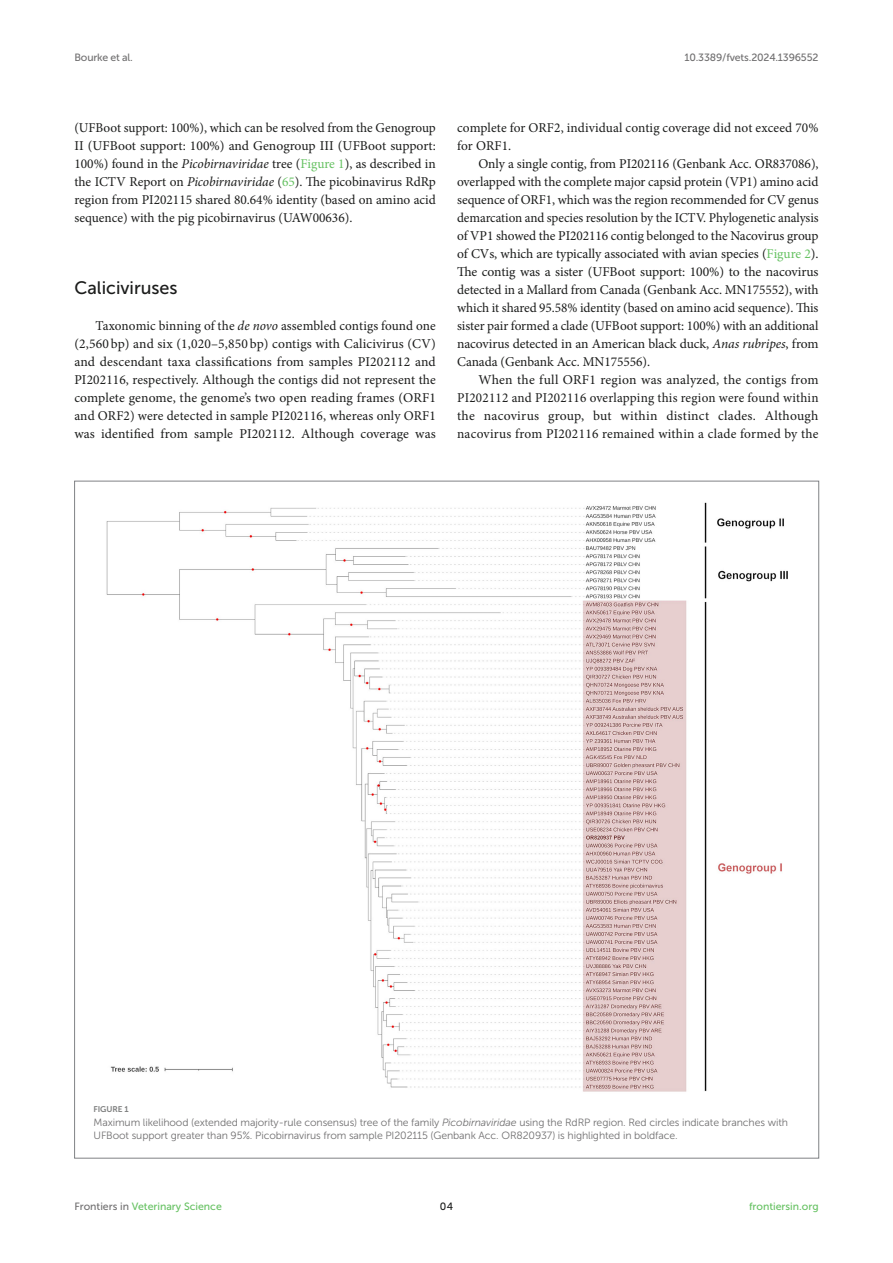
<style>
.page{position:relative;width:893px;height:1263px;background:#fff}
.page>*{position:absolute;margin:0;border:0;box-sizing:border-box;transform-origin:0 0}
.HEAD_2{font:18px "Museo Sans 500";color:#1b1c1b}
.TEXT{font:13.5px/18px "Minion Pro";color:#1b1c1b;text-align:justify}
.TEXT_FLUSH{font:13.5px/18px "Minion Pro";letter-spacing:.01em;color:#1b1c1b;text-align:justify}
.FIG_LEG{font:10.5px/13.5px "Museo Sans 300";letter-spacing:-.01em;color:#706f70}
.t1{font:10.5px "Museo Sans 500";color:#65c161}
.t2{font:10.5px "Museo Sans 500";letter-spacing:-.015em;color:#706f70}
.t3{font:10.5px "Museo Sans 500";color:#1b1c1b}
.FIG_HD{font:8.25px "Museo Sans 700";letter-spacing:-.01em;color:#7e7f7f}
.s1{font-style:italic}
.s2{color:#65c161}
.s3{color:#706f70}
</style>
<div class="page">
<img style="left:106px;top:502px;width:682px;height:590px">
<p class="t2" style="left:74px;top:51px;width:60px">Bourke et al.</p>
<p class="t2" style="left:684px;top:51px;width:136px">10.3389/fvets.2024.1396552</p>
<p class="TEXT" style="left:74px;top:119px;width:363px">(UFBoot support: 100%), which can be resolved from the Genogroup II (UFBoot support: 100%) and Genogroup III (UFBoot support:<br>100%) found in the <span class="s1">Picobirnaviridae</span> tree (<span class="s2">Figure 1</span>), as described in the ICTV Report on <span class="s1">Picobirnaviridae</span> (<span class="s2">65</span>). The picobinavirus RdRp region from PI202115 shared 80.64% identity (based on amino acid sequence) with the pig picobirnavirus (UAW00636).</p>
<p class="HEAD_2" style="left:74px;top:278px;width:105px">Caliciviruses</p>
<p class="TEXT_FLUSH" style="left:74px;top:317px;width:363px;text-indent:21px">Taxonomic binning of the <span class="s1">de novo</span> assembled contigs found one (2,560 bp) and six (1,020–5,850 bp) contigs with Calicivirus (CV) and descendant taxa classifications from samples PI202112 and PI202116, respectively. Although the contigs did not represent the complete genome, the genome’s two open reading frames (ORF1 and ORF2) were detected in sample PI202116, whereas only ORF1 was identified from sample PI202112. Although coverage was</p>
<p class="TEXT_FLUSH" style="left:457px;top:119px;width:363px">complete for ORF2, individual contig coverage did not exceed 70% for ORF1.</p>
<p class="TEXT" style="left:457px;top:155px;width:363px;text-indent:21px">Only a single contig, from PI202116 (Genbank Acc. OR837086), overlapped with the complete major capsid protein (VP1) amino acid sequence of ORF1, which was the region recommended for CV genus demarcation and species resolution by the ICTV. Phylogenetic analysis of VP1 showed the PI202116 contig belonged to the Nacovirus group of CVs, which are typically associated with avian species (<span class="s2">Figure 2</span>).<br>The contig was a sister (UFBoot support: 100%) to the nacovirus detected in a Mallard from Canada (Genbank Acc. MN175552), with which it shared 95.58% identity (based on amino acid sequence). This sister pair formed a clade (UFBoot support: 100%) with an additional nacovirus detected in an American black duck, <span class="s1">Anas rubripes</span>, from Canada (Genbank Acc. MN175556).</p>
<p class="TEXT" style="left:457px;top:371px;width:363px;text-indent:21px">When the full ORF1 region was analyzed, the contigs from PI202112 and PI202116 overlapping this region were found within the nacovirus group, but within distinct clades. Although nacovirus from PI202116 remained within a clade formed by the</p>
<p class="FIG_HD" style="left:94px;top:1105px;width:37px">FIGURE 1</p>
<p class="FIG_LEG" style="left:94px;top:1115px;width:696px">Maximum likelihood (extended majority-rule consensus) tree of the family <span class="s1">Picobirnaviridae</span> using the RdRP region. Red circles indicate branches with<br>UFBoot support greater than 95%. Picobirnavirus from sample PI202115 (Genbank Acc. OR820937) is highlighted in boldface.</p>
<p class="t1" style="left:74px;top:1200px;width:149px"><span class="s3">Frontiers in</span> Veterinary Science</p>
<p class="t3" style="left:440px;top:1200px;width:15px">04</p>
<p class="t1" style="left:749px;top:1200px;width:71px">frontiersin.org</p>
</div>
